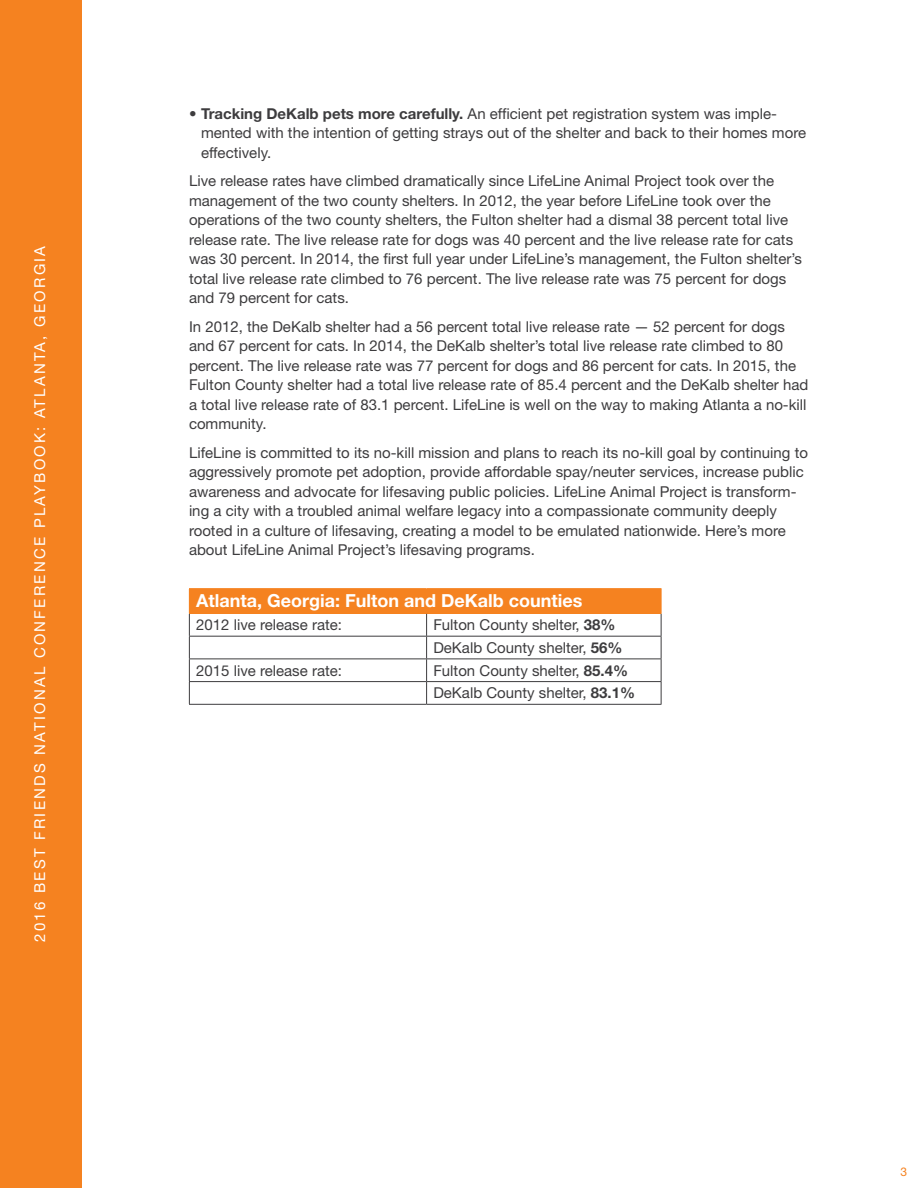
<style>
.page{position:relative;width:918px;height:1188px;background:#fff}
.page>*{position:absolute;margin:0;border:0;box-sizing:border-box;transform-origin:0 0}
.t1{font:700 18px "Helvetica Neue LT Std";color:#fff}
.t2{font:15px/19.5px "Helvetica Neue LT Std";color:#3d3c3e}
.t3{font:15px "Helvetica Neue LT Std";letter-spacing:.15em;color:#fff}
.t4{font:12px "Helvetica Neue LT Std";color:#f58220}
.s1{font-weight:700}
</style>
<div class="page">
<div style="left:0;top:0;width:81px;height:1188px;background:#f58220"></div>
<div style="left:189px;top:589px;width:472px;height:24px;background:#f58220"></div>
<hr style="left:189px;top:588px;width:238px;height:1px;background:#f58220">
<hr style="left:427px;top:588px;width:235px;height:1px;background:#f58220">
<hr style="left:189px;top:613px;width:238px;height:1px;background:#f58220">
<hr style="left:427px;top:613px;width:235px;height:1px;background:#f58220">
<svg style="left:189px;top:613px;width:1px;height:91px"></svg>
<hr style="left:189px;top:636px;width:238px;height:1px;background:#3d3c3e">
<hr style="left:189px;top:659px;width:238px;height:1px;background:#3d3c3e">
<svg style="left:426px;top:614px;width:1px;height:90px"></svg>
<hr style="left:427px;top:636px;width:235px;height:1px;background:#3d3c3e">
<hr style="left:427px;top:659px;width:235px;height:1px;background:#3d3c3e">
<svg style="left:661px;top:589px;width:1px;height:115px"></svg>
<hr style="left:189px;top:681px;width:238px;height:1px;background:#3d3c3e">
<hr style="left:189px;top:704px;width:238px;height:1px;background:#3d3c3e">
<hr style="left:427px;top:681px;width:235px;height:1px;background:#3d3c3e">
<hr style="left:427px;top:704px;width:235px;height:1px;background:#3d3c3e">
<p class="t3" style="left:31px;top:942px;width:698px;rotate:-90deg">2016 BEST FRIENDS NATIONAL CONFERENCE PLAYBOOK: ATLANTA, GEORGIA</p>
<p class="t2" style="left:201px;top:103px;width:607px;text-indent:-12px">• <span class="s1">Tracking DeKalb pets more carefully.</span> An efficient pet registration system was imple&shy;mented with the intention of getting strays out of the shelter and back to their homes more effectively.</p>
<p class="t2" style="left:189px;top:171px;width:614px">Live release rates have climbed dramatically since LifeLine Animal Project took over the management of the two county shelters. In 2012, the year before LifeLine took over the operations of the two county shelters, the Fulton shelter had a dismal 38 percent total live release rate. The live release rate for dogs was 40 percent and the live release rate for cats was 30 percent. In 2014, the first full year under LifeLine’s management, the Fulton shelter’s total live release rate climbed to 76 percent. The live release rate was 75 percent for dogs and 79 percent for cats.</p>
<p class="t2" style="left:189px;top:316px;width:621px">In 2012, the DeKalb shelter had a 56 percent total live release rate — 52 percent for dogs and 67 percent for cats. In 2014, the DeKalb shelter’s total live release rate climbed to 80 percent. The live release rate was 77 percent for dogs and 86 percent for cats. In 2015, the Fulton County shelter had a total live release rate of 85.4 percent and the DeKalb shelter had a total live release rate of 83.1 percent. LifeLine is well on the way to making Atlanta a no-kill community.</p>
<p class="t2" style="left:189px;top:442px;width:621px">LifeLine is committed to its no-kill mission and plans to reach its no-kill goal by continuing to aggressively promote pet adoption, provide affordable spay/neuter services, increase public awareness and advocate for lifesaving public policies. LifeLine Animal Project is transform&shy;ing a city with a troubled animal welfare legacy into a compassionate community deeply rooted in a culture of lifesaving, creating a model to be emulated nationwide. Here’s more about LifeLine Animal Project’s lifesaving programs.</p>
<p class="t1" style="left:196px;top:590px;width:388px">Atlanta, Georgia: Fulton and DeKalb counties</p>
<p class="t2" style="left:196px;top:615px;width:147px">2012 live release rate:</p>
<p class="t2" style="left:433px;top:613px;width:191px;line-height:22.6px">Fulton County shelter, <span class="s1">38%<br></span>DeKalb County shelter, <span class="s1">56%</span></p>
<p class="t2" style="left:196px;top:660px;width:147px">2015 live release rate:</p>
<p class="t2" style="left:433px;top:659px;width:203px;line-height:22.6px">Fulton County shelter, <span class="s1">85.4%<br></span>DeKalb County shelter, <span class="s1">83.1%</span></p>
<p class="t4" style="left:901px;top:1164px;width:8px">3</p>
</div>
